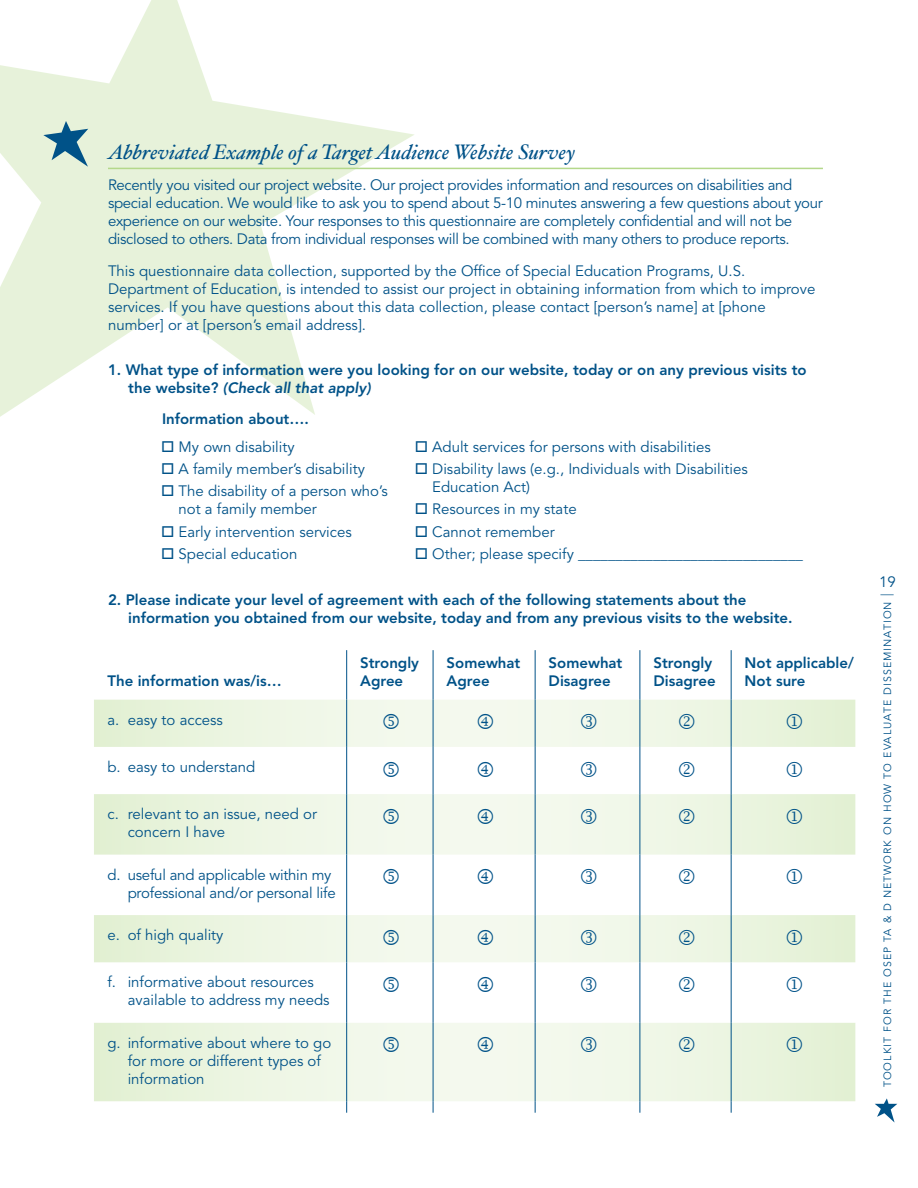
<style>
.page{position:relative;width:918px;height:1188px;background:#fff}
.page>*{position:absolute;margin:0;border:0;box-sizing:border-box;transform-origin:0 0}
.t1{font:italic 21px "Hoefler Text";color:#005288}
.t2{font:21px "Wingdings 2";color:#005288}
.t3{font:15px/18px "Avenir";color:#005288}
.t4{font:800 15px/18px "Avenir";color:#005288}
.t5{font:15px/18px "Avenir";letter-spacing:-.02em;color:#005288}
.t6{font:10.5px "Avenir";letter-spacing:.1em;color:#005288}
.s1{font-style:italic}
.s2{font-size:13.2px}
</style>
<div class="page">
<svg style="left:0;top:0;width:415px;height:417px"></svg>
<svg style="left:43px;top:121px;width:45px;height:46px;background:#91b6bb"></svg>
<hr style="left:108px;top:168px;width:715px;height:1px;background:#b4d88b">
<svg style="left:94px;top:700px;width:761px;height:401px"></svg>
<hr style="left:346px;top:650px;width:1px;height:50px;background:#005288">
<hr style="left:433px;top:650px;width:1px;height:50px;background:#005288">
<hr style="left:535px;top:650px;width:1px;height:50px;background:#005288">
<hr style="left:640px;top:650px;width:1px;height:50px;background:#005288">
<hr style="left:731px;top:650px;width:1px;height:50px;background:#005288">
<hr style="left:346px;top:700px;width:1px;height:47px;background:#005288">
<hr style="left:433px;top:700px;width:1px;height:47px;background:#005288">
<hr style="left:535px;top:700px;width:1px;height:47px;background:#005288">
<hr style="left:640px;top:700px;width:1px;height:47px;background:#005288">
<hr style="left:731px;top:700px;width:1px;height:47px;background:#005288">
<hr style="left:346px;top:747px;width:1px;height:47px;background:#005288">
<hr style="left:433px;top:747px;width:1px;height:47px;background:#005288">
<hr style="left:535px;top:747px;width:1px;height:47px;background:#005288">
<hr style="left:640px;top:747px;width:1px;height:47px;background:#005288">
<hr style="left:731px;top:747px;width:1px;height:47px;background:#005288">
<hr style="left:346px;top:794px;width:1px;height:61px;background:#005288">
<hr style="left:433px;top:794px;width:1px;height:61px;background:#005288">
<hr style="left:535px;top:794px;width:1px;height:61px;background:#005288">
<hr style="left:640px;top:794px;width:1px;height:61px;background:#005288">
<hr style="left:731px;top:794px;width:1px;height:61px;background:#005288">
<hr style="left:346px;top:855px;width:1px;height:60px;background:#005288">
<hr style="left:433px;top:855px;width:1px;height:60px;background:#005288">
<hr style="left:535px;top:855px;width:1px;height:60px;background:#005288">
<hr style="left:640px;top:855px;width:1px;height:60px;background:#005288">
<hr style="left:731px;top:855px;width:1px;height:60px;background:#005288">
<hr style="left:346px;top:915px;width:1px;height:47px;background:#005288">
<hr style="left:433px;top:915px;width:1px;height:47px;background:#005288">
<hr style="left:535px;top:915px;width:1px;height:47px;background:#005288">
<hr style="left:640px;top:915px;width:1px;height:47px;background:#005288">
<hr style="left:731px;top:915px;width:1px;height:47px;background:#005288">
<hr style="left:346px;top:962px;width:1px;height:61px;background:#005288">
<hr style="left:433px;top:962px;width:1px;height:61px;background:#005288">
<hr style="left:535px;top:962px;width:1px;height:61px;background:#005288">
<hr style="left:640px;top:962px;width:1px;height:61px;background:#005288">
<hr style="left:731px;top:962px;width:1px;height:61px;background:#005288">
<hr style="left:346px;top:1023px;width:1px;height:78px;background:#005288">
<hr style="left:433px;top:1023px;width:1px;height:78px;background:#005288">
<hr style="left:535px;top:1023px;width:1px;height:78px;background:#005288">
<hr style="left:640px;top:1023px;width:1px;height:78px;background:#005288">
<hr style="left:731px;top:1023px;width:1px;height:78px;background:#005288">
<svg style="left:346px;top:1101px;width:1px;height:12px"></svg>
<svg style="left:433px;top:1101px;width:1px;height:12px"></svg>
<svg style="left:535px;top:1101px;width:1px;height:12px"></svg>
<svg style="left:640px;top:1101px;width:1px;height:12px"></svg>
<svg style="left:731px;top:1101px;width:1px;height:12px"></svg>
<svg style="left:875px;top:1098px;width:22px;height:25px"></svg>
<svg style="left:478px;top:714px;width:15px;height:15px"></svg>
<svg style="left:679px;top:714px;width:15px;height:15px"></svg>
<svg style="left:787px;top:714px;width:15px;height:15px"></svg>
<svg style="left:478px;top:761px;width:15px;height:16px"></svg>
<svg style="left:679px;top:761px;width:15px;height:16px"></svg>
<svg style="left:787px;top:761px;width:15px;height:16px"></svg>
<svg style="left:478px;top:808px;width:15px;height:16px"></svg>
<svg style="left:679px;top:808px;width:15px;height:16px"></svg>
<svg style="left:787px;top:808px;width:15px;height:16px"></svg>
<svg style="left:478px;top:869px;width:15px;height:15px"></svg>
<svg style="left:679px;top:869px;width:15px;height:15px"></svg>
<svg style="left:787px;top:869px;width:15px;height:15px"></svg>
<svg style="left:478px;top:929px;width:15px;height:16px"></svg>
<svg style="left:679px;top:929px;width:15px;height:16px"></svg>
<svg style="left:787px;top:929px;width:15px;height:16px"></svg>
<svg style="left:478px;top:977px;width:15px;height:15px"></svg>
<svg style="left:679px;top:977px;width:15px;height:15px"></svg>
<svg style="left:787px;top:977px;width:15px;height:15px"></svg>
<svg style="left:478px;top:1037px;width:15px;height:15px"></svg>
<svg style="left:679px;top:1037px;width:15px;height:15px"></svg>
<svg style="left:787px;top:1037px;width:15px;height:15px"></svg>
<h1 class="t1" style="left:108px;top:139px;width:469px">Abbreviated Example of a Target Audience Website Survey</h1>
<p class="t5" style="left:108px;top:177px;width:717px">Recently you visited our project website. Our project provides information and resources on disabilities and special education. We would like to ask you to spend about 5-10 minutes answering a few questions about your experience on our website. Your responses to this questionnaire are completely confidential and will not be disclosed to others. Data from individual responses will be combined with many others to produce reports.</p>
<p class="t3" style="left:108px;top:262px;width:709px">This questionnaire data collection, supported by the Office of Special Education Programs, U .S.<br>Department of Education, is intended to assist our project in obtaining information from which to improve services. If you have questions about this data collection, please contact [person’s name] at [phone number] or at [person’s email address].</p>
<p class="t4" style="left:128px;top:361px;width:680px;text-indent:-20px">1. What type of information were you looking for on our website, today or on any previous visits to the website? <span class="s1">(Check all that apply)</span></p>
<p class="t4" style="left:162px;top:410px;width:148px">Information about….</p>
<p class="t3" style="left:161px;top:438px;width:135px">□ My own disability</p>
<p class="t3" style="left:161px;top:460px;width:205px">□ A family member’s disability</p>
<p class="t3" style="left:179px;top:482px;width:211px;text-indent:-18px">□ The disability of a person who’s not a family member</p>
<p class="t3" style="left:161px;top:523px;width:192px">□ Early intervention services</p>
<p class="t3" style="left:161px;top:545px;width:138px">□ Special education</p>
<p class="t3" style="left:415px;top:438px;width:298px">□ Adult services for persons with disabilities</p>
<p class="t3" style="left:432px;top:460px;width:317px;text-indent:-18px">□ Disability laws (e.g., I ndividuals with Disabilities<br>Education Act)</p>
<p class="t3" style="left:415px;top:500px;width:164px">□ Resources in my state</p>
<p class="t3" style="left:415px;top:523px;width:142px">□ Cannot remember</p>
<p class="t3" style="left:415px;top:545px;width:390px">□ Other; please specify ______________________________</p>
<p class="t4" style="left:128px;top:591px;width:666px;text-indent:-20px">2. Please indicate your level of agreement with each of the following statements about the information you obtained from our website, today and from any previous visits to the website.</p>
<p class="t4" style="left:107px;top:672px;width:176px">The information was/is…</p>
<p class="t4" style="left:360px;top:654px;width:60px">Strongly<br>Agree</p>
<p class="t4" style="left:447px;top:654px;width:75px">Somewhat<br>Agree</p>
<p class="t4" style="left:549px;top:654px;width:75px">Somewhat<br>Disagree</p>
<p class="t4" style="left:653px;top:654px;width:64px">Strongly<br>Disagree</p>
<p class="t4" style="left:745px;top:654px;width:111px">Not applicable/<br>Not sure</p>
<p class="t3" style="left:107px;top:711px;width:117px">a. easy to access</p>
<h1 class="t2" style="left:382px;top:712px;width:20px">■</h1>
<h1 class="t2" style="left:579px;top:712px;width:20px">●</h1>
<p class="t3" style="left:107px;top:758px;width:150px">b. easy to understand</p>
<h1 class="t2" style="left:382px;top:759px;width:20px">■</h1>
<h1 class="t2" style="left:579px;top:759px;width:20px">●</h1>
<p class="t3" style="left:128px;top:805px;width:191px;text-indent:-20px">c. relevant to an issue, need or concern I have</p>
<h1 class="t2" style="left:382px;top:806px;width:20px">■</h1>
<h1 class="t2" style="left:579px;top:806px;width:20px">●</h1>
<p class="t3" style="left:107px;top:866px;width:230px;text-align:right">d. useful and applicable within my professional and/or personal life</p>
<h1 class="t2" style="left:382px;top:867px;width:20px">■</h1>
<h1 class="t2" style="left:579px;top:867px;width:20px">●</h1>
<p class="t3" style="left:107px;top:926px;width:118px">e. of high quality</p>
<h1 class="t2" style="left:382px;top:927px;width:20px">■</h1>
<h1 class="t2" style="left:579px;top:927px;width:20px">●</h1>
<p class="t3" style="left:128px;top:974px;width:203px;text-indent:-20px">f. informative about resources available to address my needs</p>
<h1 class="t2" style="left:382px;top:974px;width:20px">■</h1>
<h1 class="t2" style="left:579px;top:974px;width:20px">●</h1>
<p class="t3" style="left:128px;top:1034px;width:205px;text-indent:-20px">g. informative about where to go for more or different types of information</p>
<h1 class="t2" style="left:382px;top:1035px;width:20px">■</h1>
<h1 class="t2" style="left:579px;top:1035px;width:20px">●</h1>
<p class="t3" style="left:879px;top:574px;width:18px">19</p>
<p class="t6" style="left:881px;top:1087px;width:495px;rotate:-90deg">Toolkit for the OSEP TA &amp; D Network on H ow to Evaluate Dissemination <span class="s2">|</span></p>
</div>
